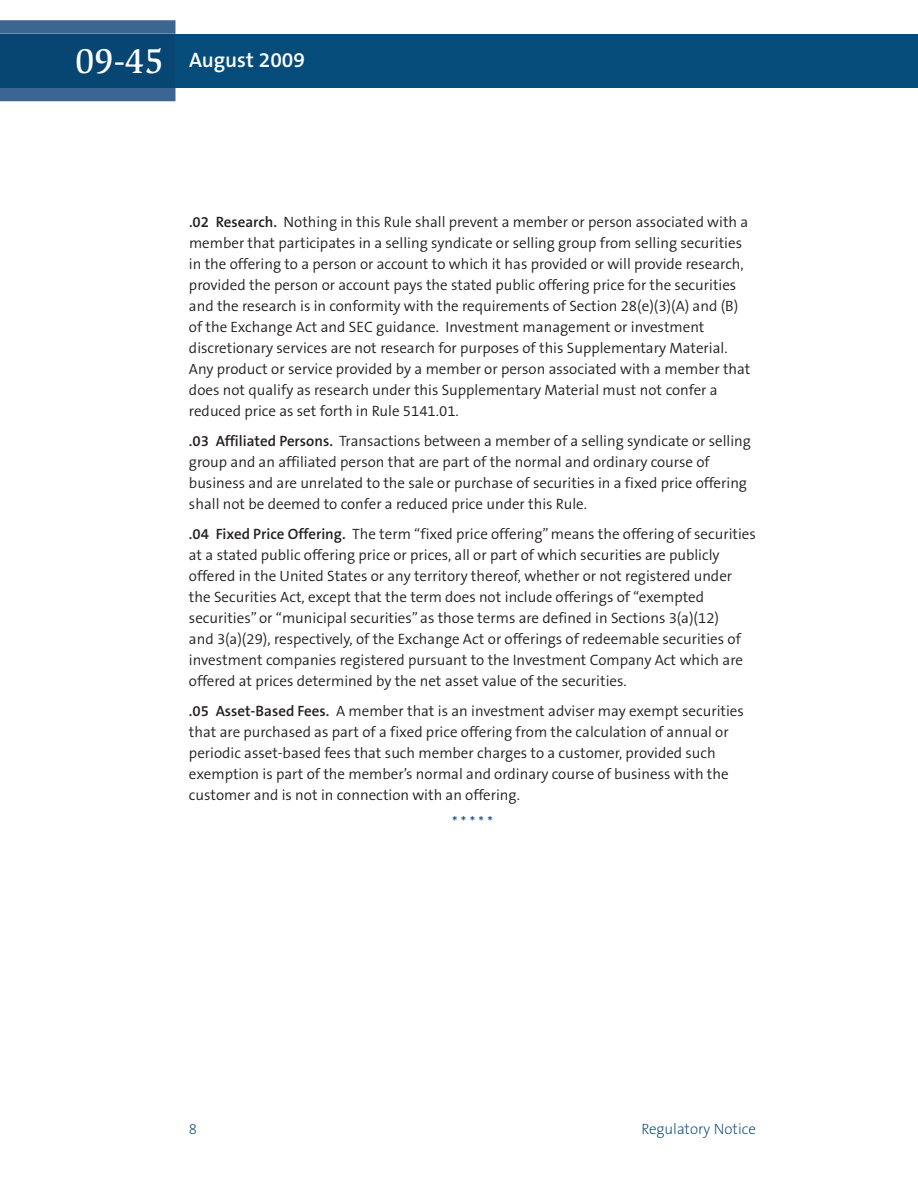
<style>
.page{position:relative;width:918px;height:1188px;background:#fff}
.page>*{position:absolute;margin:0;border:0;box-sizing:border-box;transform-origin:0 0}
.t1{font:500 36px "Slimbach LT";color:#fff}
.t2{font:600 21px "The Sans B6";color:#fff}
.t3{font:300 15px/21px "The Sans B4";color:#231f20}
.t4{font:200 15px "The Sans B2";color:#004270}
.t5{font:300 15px "The Sans B4";color:#004270}
.s1{font-family:"The Sans B6";font-weight:600}
</style>
<div class="page">
<div style="left:176px;top:34px;width:742px;height:54px;background:#064c7a"></div>
<svg style="left:0;top:20px;width:176px;height:81px;background:#406993"></svg>
<div style="left:0;top:34px;width:176px;height:54px;background:#074573"></div>
<h1 class="t1" style="left:75px;top:47px;width:90px">09-45</h1>
<h2 class="t2" style="left:189px;top:49px;width:118px">August 2009</h2>
<p class="t3" style="left:189px;top:212px;width:563px"><span class="s1">.02 Research.</span> Nothing in this Rule shall prevent a member or person associated with a member that participates in a selling syndicate or selling group from selling securities in the offering to a person or account to which it has provided or will provide research, provided the person or account pays the stated public offering price for the securities and the research is in conformity with the requirements of Section 28(e)(3)(A) and (B) of the Exchange Act and SEC guidance. Investment management or investment discretionary services are not research for purposes of this Supplementary Material.<br>Any product or service provided by a member or person associated with a member that does not qualify as research under this Supplementary Material must not confer a reduced price as set forth in Rule 5141.01.</p>
<p class="t3" style="left:189px;top:431px;width:564px"><span class="s1">.03 Affiliated Persons.</span> Transactions between a member of a selling syndicate or selling group and an affiliated person that are part of the normal and ordinary course of business and are unrelated to the sale or purchase of securities in a fixed price offering shall not be deemed to confer a reduced price under this Rule.</p>
<p class="t3" style="left:189px;top:524px;width:568px"><span class="s1">.04 Fixed Price Offering.</span> The term “fixed price offering”means the offering of securities at a stated public offering price or prices, all or part of which securities are publicly offered in the United States or any territory thereof, whether or not registered under the Securities Act, except that the term does not include offerings of “exempted securities” or “municipal securities” as those terms are defined in Sections 3(a)(12)<br>and 3(a)(29), respectively, of the Exchange Act or offerings of redeemable securities of investment companies registered pursuant to the Investment Company Act which are offered at prices determined by the net asset value of the securities.</p>
<p class="t3" style="left:189px;top:701px;width:556px"><span class="s1">.05 Asset-Based Fees.</span> A member that is an investment adviser may exempt securities that are purchased as part of a fixed price offering from the calculation of annual or periodic asset-based fees that such member charges to a customer, provided such exemption is part of the member’s normal and ordinary course of business with the customer and is not in connection with an offering.</p>
<p class="t5" style="left:452px;top:814px;width:42px">*****</p>
<p class="t4" style="left:189px;top:1121px;width:10px">8</p>
<p class="t4" style="left:641px;top:1121px;width:116px">Regulatory Notice</p>
</div>
